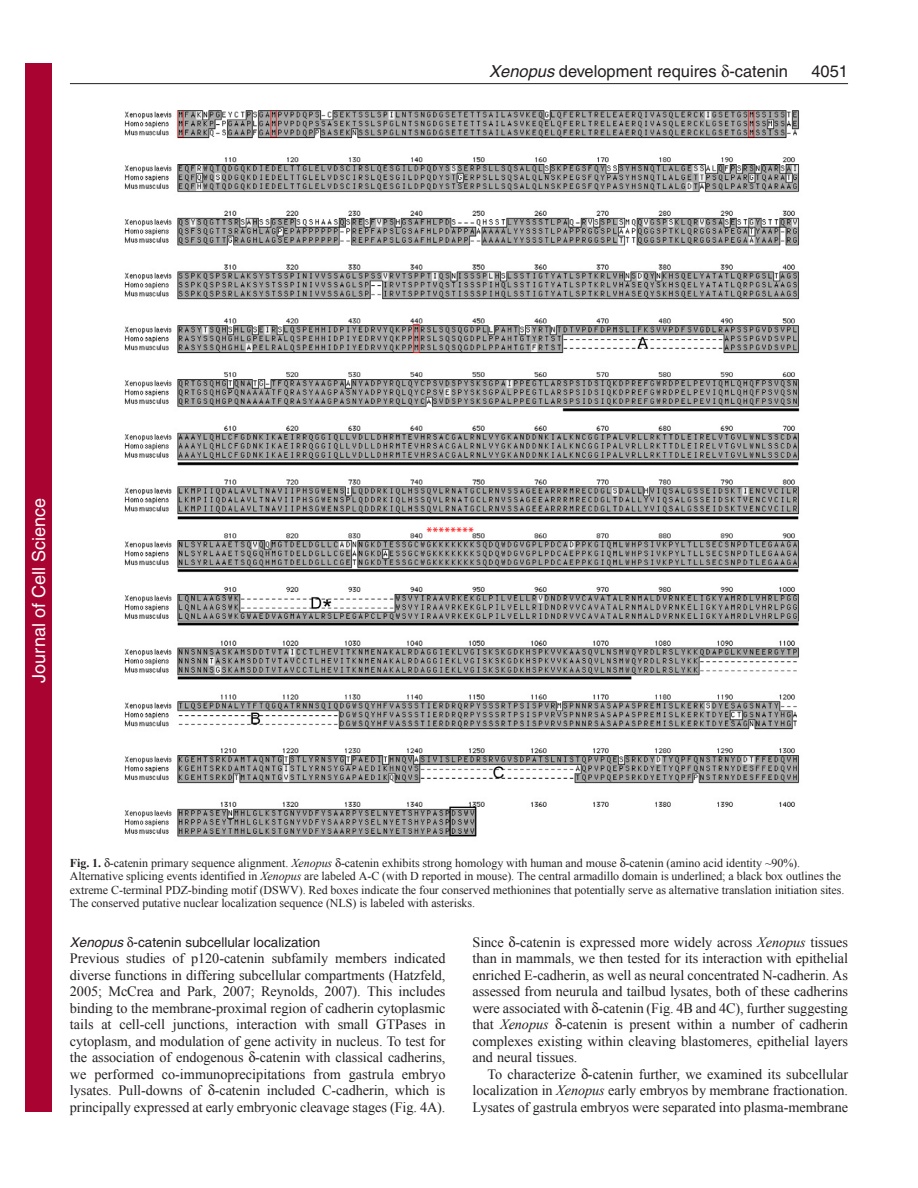
<style>
.page{position:relative;width:918px;height:1188px;background:#fff}
.page>*{position:absolute;margin:0;border:0;box-sizing:border-box;transform-origin:0 0}
.t1{font:18px "Helvetica";color:#fff}
.t2{font:16.5px "Helvetica";color:#231f20}
.t3{font:14.25px/16.5px "Times New Roman";letter-spacing:-.005em;color:#231f20;text-align:justify}
.t4{font:13.5px "Helvetica";color:#231f20}
.t5{font:12px/13.5px "Times New Roman";letter-spacing:-.005em;color:#231f20}
.s1{font-style:italic}
.s2{font-weight:700}
</style>
<div class="page">
<hr style="left:70px;top:83px;width:778px;height:1px;background:#231f20">
<img style="left:124px;top:111px;width:676px;height:726px">
<div style="left:26px;top:64px;width:26px;height:1048px;background:#a90332"></div>
<p class="t2" style="left:489px;top:65px;width:300px"><span class="s1">Xenopus</span>development requires -catenin</p>
<p class="t2" style="left:811px;top:65px;width:38px">4051</p>
<p class="t1" style="left:28px;top:683px;width:186px;rotate:-90deg">Journal of Cell Science</p>
<p class="t5" style="left:70px;top:856px;width:776px"><span class="s2">Fig. 1.</span> -catenin primary sequence alignment. <span class="s1">Xenopus</span> -catenin exhibits strong homology with human and mouse -catenin (amino acid identity ~90%).<br>Alternative splicing events identified in <span class="s1">Xenopus</span> are labeled A-C (with D reported in mouse). The central armadillo domain is underlined; a black box outlines the extreme C-terminal PDZ-binding motif (DSWV). Red boxes indicate the four conserved methionines that potentially serve as alternative translation initiation sites.<br>The conserved putative nuclear localization sequence (NLS) is labeled with asterisks.</p>
<p class="t4" style="left:70px;top:937px;width:252px"><span class="s1">Xenopus</span> -catenin subcellular localization</p>
<p class="t3" style="left:70px;top:950px;width:377px">Previous studies of p120-catenin subfamily members indicated diverse functions in differing subcellular compartments (Hatzfeld, 2005; McCrea and Park, 2007; Reynolds, 2007). This includes binding to the membrane-proximal region of cadherin cytoplasmic tails at cell-cell junctions, interaction with small GTPases in cytoplasm, and modulation of gene activity in nucleus. To test for the association of endogenous -catenin with classical cadherins, we performed co-immunoprecipitations from gastrula embryo lysates. Pull-downs of -catenin included C-cadherin, which is principally expressed at early embryonic cleavage stages (Fig. 4A).</p>
<p class="t3" style="left:472px;top:933px;width:377px">Since -catenin is expressed more widely across <span class="s1">Xenopus</span> tissues than in mammals, we then tested for its interaction with epithelial enriched E-cadherin, as well as neural concentrated N-cadherin. As assessed from neurula and tailbud lysates, both of these cadherins were associated with -catenin (Fig. 4B and 4C), further suggesting that <span class="s1">Xenopus</span> -catenin is present within a number of cadherin complexes existing within cleaving blastomeres, epithelial layers and neural tissues.</p>
<p class="t3" style="left:473px;top:1065px;width:377px;text-indent:15px">To characterize -catenin further, we examined its subcellular localization in <span class="s1">Xenopus</span> early embryos by membrane fractionation.<br>Lysates of gastrula embryos were separated into plasma-membrane</p>
</div>
